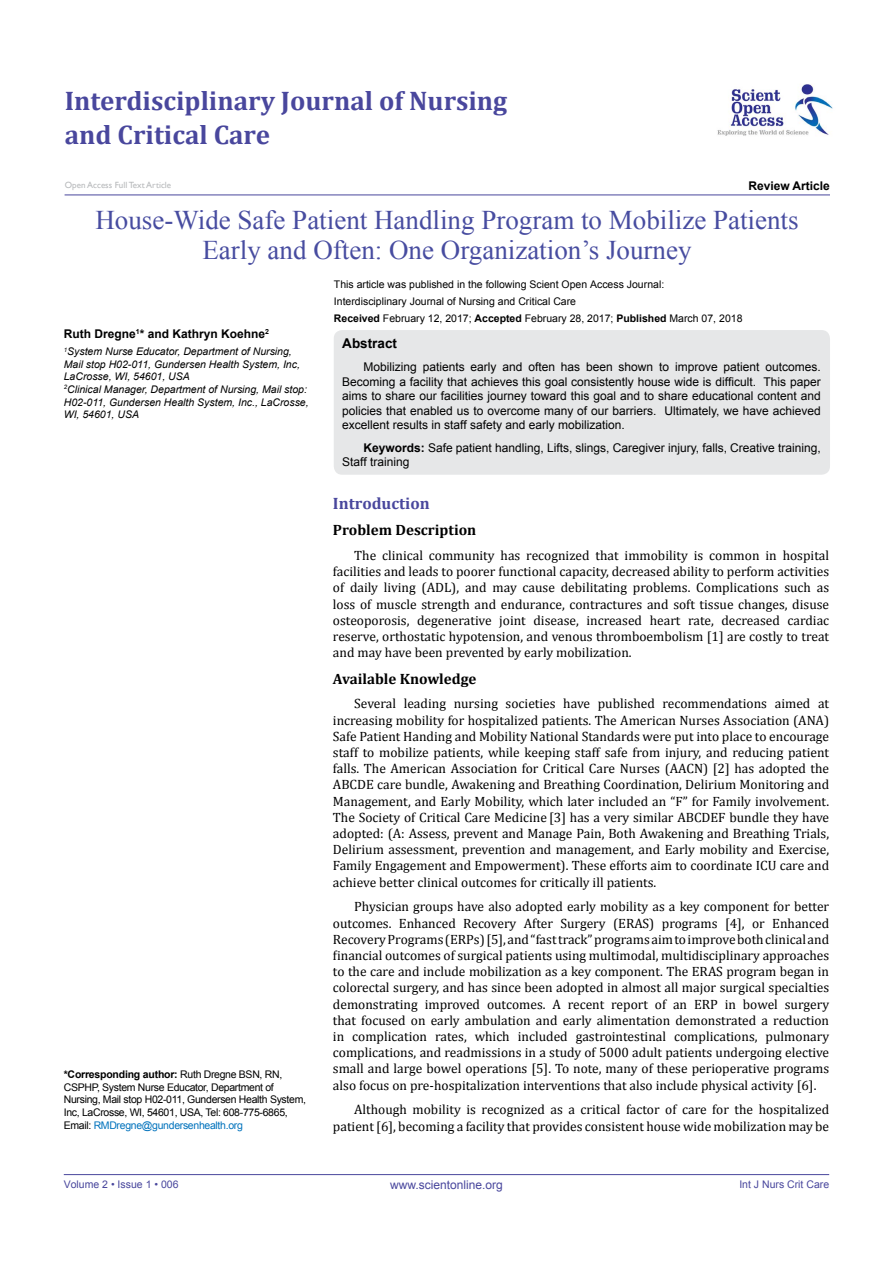
<style>
.page{position:relative;width:893px;height:1263px;background:#fff}
.page>*{position:absolute;margin:0;border:0;box-sizing:border-box;transform-origin:0 0}
.t1{font:27px/30px "Times New Roman";color:#474ca0;text-align:center}
.t2{font:700 27px/34.5px "Cambria";color:#49479d}
.t3{font:700 16.5px "Cambria";color:#49479d}
.t4{font:700 15px "Cambria";color:#000}
.t5{font:13.5px/16.2px "Cambria";color:#000;text-align:justify}
.t6{font:700 13.5px "Arial";color:#000}
.t7{font:12px/14.4px "Arial";color:#000;text-align:justify}
.t8{font:700 12px "Arial";color:#000}
.t9{font:12px "Arial";color:#49479d}
.t10{font:italic 10.5px/12.6px "Arial";color:#000}
.t11{font:10.5px/12.6px "Arial";letter-spacing:-.03em;color:#000}
.t12{font:10.5px/16.8px "Arial";color:#000}
.t13{font:10.5px "Arial";color:#49479d}
.t14{font:9px "Gill Sans";color:#b8babc}
.s1{font-weight:700}
.s2{color:#0072bc}
</style>
<div class="page">
<hr style="left:64px;top:1174px;width:765px;height:1px;background:#49479d">
<img style="left:717px;top:84px;width:116px;height:52px">
<hr style="left:65px;top:195px;width:765px;height:1px;background:#49479d">
<div style="left:334px;top:330px;width:496px;height:145px;background:#e6e7e8;border-radius:9px"></div>
<h1 class="t2" style="left:65px;top:82px;width:444px">Interdisciplinary Journal of Nursing and Critical Care</h1>
<p class="t14" style="left:65px;top:179px;width:108px">Open Access Full Text Article</p>
<p class="t8" style="left:748px;top:178px;width:83px">Review Article</p>
<h1 class="t1" style="left:95px;top:204px;width:705px">House-Wide Safe Patient Handling Program to Mobilize Patients<br>Early and Often: One Organization’s Journey</h1>
<p class="t8" style="left:64px;top:326px;width:207px">Ruth Dregne<sup>1</sup>* and Kathryn Koehne<sup>2</sup></p>
<p class="t10" style="left:64px;top:345px;width:246px"><sup>1</sup>System Nurse Educator, Department of Nursing, Mail stop H02-011, Gundersen Health System, Inc, LaCrosse, WI, 54601, USA<br><sup>2</sup>Clinical Manager, Department of Nursing, Mail stop:<br>H02-011, Gundersen Health System, Inc., LaCrosse, WI, 54601, USA</p>
<p class="t11" style="left:64px;top:1068px;width:244px"><span class="s1">*Corresponding author:</span> Ruth Dregne BSN, RN, CSPHP, System Nurse Educator, Department of Nursing, Mail stop H02-011, Gundersen Health System, Inc, LaCrosse, WI, 54601, USA, Tel: 608-775-6865, Email: <span class="s2">RMDregne@gundersenhealth.org</span></p>
<p class="t12" style="left:334px;top:276px;width:410px">This article was published in the following Scient Open Access Journal:<br>Interdisciplinary Journal of Nursing and Critical Care<br><span class="s1">Received</span> February 12, 2017; <span class="s1">Accepted</span> February 28, 2017; <span class="s1">Published</span> March 07, 2018</p>
<p class="t6" style="left:342px;top:335px;width:56px">Abstract</p>
<p class="t7" style="left:342px;top:360px;width:480px;text-indent:21px">Mobilizing patients early and often has been shown to improve patient outcomes.<br>Becoming a facility that achieves this goal consistently house wide is difficult. This paper aims to share our facilities journey toward this goal and to share educational content and policies that enabled us to overcome many of our barriers. Ultimately, we have achieved excellent results in staff safety and early mobilization.</p>
<p class="t7" style="left:342px;top:440px;width:480px;text-indent:21px"><span class="s1">Keywords:</span> Safe patient handling, Lifts, slings, Caregiver injury, falls, Creative training,<br>Staff training</p>
<p class="t3" style="left:333px;top:491px;width:98px">Introduction</p>
<p class="t4" style="left:333px;top:520px;width:145px">Problem Description</p>
<p class="t5" style="left:333px;top:547px;width:498px;text-indent:21px">The clinical community has recognized that immobility is common in hospital facilities and leads to poorer functional capacity, decreased ability to perform activities of daily living (ADL), and may cause debilitating problems. Complications such as loss of muscle strength and endurance, contractures and soft tissue changes, disuse osteoporosis, degenerative joint disease, increased heart rate, decreased cardiac reserve, orthostatic hypotension, and venous thromboembolism [1] are costly to treat and may have been prevented by early mobilization.</p>
<p class="t4" style="left:333px;top:668px;width:145px">Available Knowledge</p>
<p class="t5" style="left:333px;top:696px;width:498px;text-indent:21px">Several leading nursing societies have published recommendations aimed at increasing mobility for hospitalized patients. The American Nurses Association (ANA)<br>Safe Patient Handing and Mobility National Standards were put into place to encourage staff to mobilize patients, while keeping staff safe from injury, and reducing patient falls. The American Association for Critical Care Nurses (AACN) [2] has adopted the ABCDE care bundle, Awakening and Breathing Coordination, Delirium Monitoring and Management, and Early Mobility, which later included an “F” for Family involvement.<br>The Society of Critical Care Medicine [3] has a very similar ABCDEF bundle they have adopted: (A: Assess, prevent and Manage Pain, Both Awakening and Breathing Trials, Delirium assessment, prevention and management, and Early mobility and Exercise, Family Engagement and Empowerment). These efforts aim to coordinate ICU care and achieve better clinical outcomes for critically ill patients.</p>
<p class="t5" style="left:333px;top:899px;width:498px;text-indent:21px">Physician groups have also adopted early mobility as a key component for better outcomes. Enhanced Recovery After Surgery (ERAS) programs [4], or Enhanced Recovery Programs (ERPs) [5], and “fast track” programs aim to improve both clinical and financial outcomes of surgical patients using multimodal, multidisciplinary approaches to the care and include mobilization as a key component. The ERAS program began in colorectal surgery, and has since been adopted in almost all major surgical specialties demonstrating improved outcomes. A recent report of an ERP in bowel surgery that focused on early ambulation and early alimentation demonstrated a reduction in complication rates, which included gastrointestinal complications, pulmonary complications, and readmissions in a study of 5000 adult patients undergoing elective small and large bowel operations [5]. To note, many of these perioperative programs also focus on pre-hospitalization interventions that also include physical activity [6].</p>
<p class="t5" style="left:333px;top:1101px;width:498px;text-align:right">Although mobility is recognized as a critical factor of care for the hospitalized patient [6], becoming a facility that provides consistent house wide mobilization may be</p>
<p class="t13" style="left:64px;top:1178px;width:116px">Volume 2 • Issue 1 • 006</p>
<p class="t9" style="left:390px;top:1177px;width:114px">www.scientonline.org</p>
<p class="t13" style="left:739px;top:1178px;width:91px">Int J Nurs Crit Care</p>
</div>
